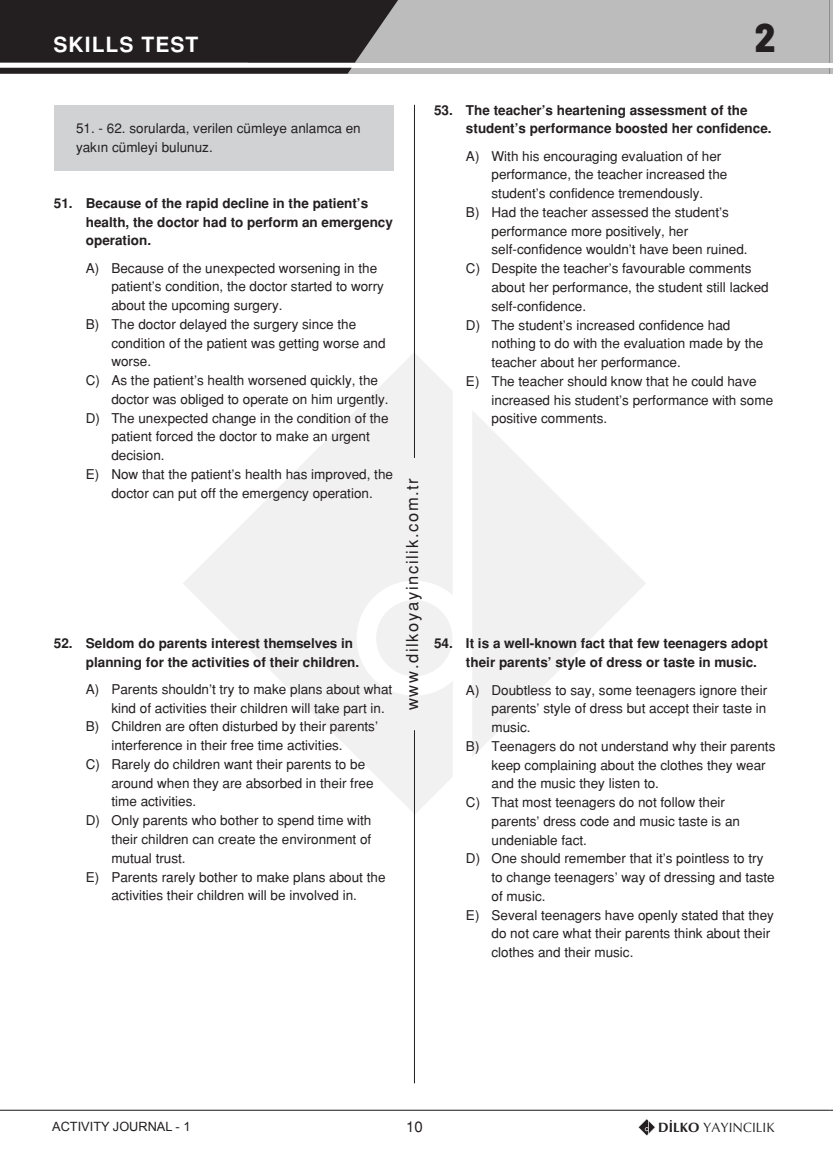
<style>
.page{position:relative;width:833px;height:1171px;background:#fff}
.page>*{position:absolute;margin:0;border:0;box-sizing:border-box;transform-origin:0 0}
.t1{font:800 semi-condensed 40.2px "Barlow";color:#231f20}
.t2{font:700 21px "Helvetica Tr";letter-spacing:.05em;color:#fff}
.t3{font:16.5px "Helvetica Tr";letter-spacing:.1em;color:#231f20}
.t4{font:15px "Helvetica Tr";color:#231f20}
.CEVAP_UZUN{font:13.5px/18.8px "Helvetica Tr";color:#231f20}
.SORU{font:700 13.5px/18.8px "Helvetica Tr";color:#231f20}
.t5{font:13.5px "Optima Tr";color:#231f20}
.t6{font:12.75px "Arial";color:#231f20}
.s1{font-family:"Optima Bold Tr"}
</style>
<div class="page">
<svg style="left:183px;top:352px;width:463px;height:462px"></svg>
<hr style="left:414px;top:105px;width:1px;height:353px;background:#231f20">
<hr style="left:414px;top:730px;width:1px;height:353px;background:#231f20">
<svg style="left:829px;top:68px;width:3px;height:6px"></svg>
<div style="left:0;top:68px;width:829px;height:6px;background:#bdbcbc"></div>
<hr style="left:829px;top:0;width:3px;height:63px;background:#231f20">
<svg style="left:638px;top:1119px;width:17px;height:16px"></svg>
<div style="left:247px;top:0;width:582px;height:63px;background:#bdbcbc"></div>
<hr style="left:0;top:1109px;width:829px;height:1px;background:#231f20">
<div style="left:54px;top:105px;width:339px;height:65px;background:#d1d2d4"></div>
<svg style="left:0;top:0;width:398px;height:74px;background:#3b3738"></svg>
<p class="t2" style="left:53px;top:32px;width:146px">SKILLS TEST</p>
<p class="t1" style="left:754px;top:9px;width:22px">2</p>
<p class="CEVAP_UZUN" style="left:76px;top:119px;width:286px">51. - 62. sorularda, verilen cümleye anlamca en yakın cümleyi bulunuz.</p>
<p class="SORU" style="left:86px;top:193px;width:308px;text-indent:-32px">51. Because of the rapid decline in the patient’s health, the doctor had to perform an emergency operation.</p>
<p class="CEVAP_UZUN" style="left:111px;top:258px;width:274px;text-indent:-26px">A) Because of the unexpected worsening in the patient’s condition, the doctor started to worry about the upcoming surgery.</p>
<p class="CEVAP_UZUN" style="left:111px;top:314px;width:275px;text-indent:-26px">B) The doctor delayed the surgery since the condition of the patient was getting worse and worse.</p>
<p class="CEVAP_UZUN" style="left:111px;top:371px;width:278px;text-indent:-26px">C) As the patient’s health worsened quickly, the doctor was obliged to operate on him urgently.</p>
<p class="CEVAP_UZUN" style="left:111px;top:408px;width:278px;text-indent:-26px">D) The unexpected change in the condition of the patient forced the doctor to make an urgent decision.</p>
<p class="CEVAP_UZUN" style="left:86px;top:464px;width:308px;text-align:center">E) Now that the patient’s health has improved, the doctor can put off the emergency operation.</p>
<p class="SORU" style="left:86px;top:633px;width:275px;text-indent:-32px">52. Seldom do parents interest themselves in planning for the activities of their children.</p>
<p class="CEVAP_UZUN" style="left:111px;top:679px;width:282px;text-indent:-26px">A) Parents shouldn’t try to make plans about what kind of activities their children will take part in.</p>
<p class="CEVAP_UZUN" style="left:111px;top:717px;width:268px;text-indent:-26px">B) Children are often disturbed by their parents’ interference in their free time activities.</p>
<p class="CEVAP_UZUN" style="left:111px;top:754px;width:263px;text-indent:-26px">C) Rarely do children want their parents to be around when they are absorbed in their free time activities.</p>
<p class="CEVAP_UZUN" style="left:111px;top:810px;width:261px;text-align:justify;text-indent:-26px">D) Only parents who bother to spend time with their children can create the environment of mutual trust.</p>
<p class="CEVAP_UZUN" style="left:86px;top:867px;width:301px;text-align:center">E) Parents rarely bother to make plans about the activities their children will be involved in.</p>
<p class="SORU" style="left:465px;top:100px;width:307px;text-indent:-32px">53. The teacher’s heartening assessment of the student’s performance boosted her confidence.</p>
<p class="CEVAP_UZUN" style="left:491px;top:146px;width:237px;text-indent:-26px">A) With his encouraging evaluation of her performance, the teacher increased the student’s confidence tremendously.</p>
<p class="CEVAP_UZUN" style="left:491px;top:203px;width:257px;text-indent:-26px">B) Had the teacher assessed the student’s performance more positively, her self-confidence wouldn’t have been ruined.</p>
<p class="CEVAP_UZUN" style="left:491px;top:259px;width:278px;text-indent:-26px">C) Despite the teacher’s favourable comments about her performance, the student still lacked self-confidence.</p>
<p class="CEVAP_UZUN" style="left:491px;top:315px;width:273px;text-indent:-26px">D) The student’s increased confidence had nothing to do with the evaluation made by the teacher about her performance.</p>
<p class="CEVAP_UZUN" style="left:491px;top:371px;width:283px;text-indent:-26px">E) The teacher should know that he could have increased his student’s performance with some positive comments.</p>
<p class="t3" style="left:402px;top:710px;width:233px;rotate:-90deg">www.dilkoyayincilik.com.tr</p>
<p class="SORU" style="left:465px;top:634px;width:303px;text-indent:-32px">54. It is a well-known fact that few teenagers adopt their parents’ style of dress or taste in music.</p>
<p class="CEVAP_UZUN" style="left:491px;top:680px;width:277px;text-align:justify;text-indent:-26px">A) Doubtless to say, some teenagers ignore their parents’ style of dress but accept their taste in music.</p>
<p class="CEVAP_UZUN" style="left:491px;top:736px;width:285px;text-indent:-26px">B) Teenagers do not understand why their parents keep complaining about the clothes they wear and the music they listen to.</p>
<p class="CEVAP_UZUN" style="left:491px;top:792px;width:250px;text-indent:-26px">C) That most teenagers do not follow their parents’ dress code and music taste is an undeniable fact.</p>
<p class="CEVAP_UZUN" style="left:491px;top:849px;width:284px;text-indent:-26px">D) One should remember that it’s pointless to try to change teenagers’ way of dressing and taste of music.</p>
<p class="CEVAP_UZUN" style="left:491px;top:905px;width:284px;text-indent:-26px">E) Several teenagers have openly stated that they do not care what their parents think about their clothes and their music.</p>
<p class="t6" style="left:52px;top:1118px;width:140px">ACTIVITY JOURNAL - 1</p>
<p class="t4" style="left:406px;top:1117px;width:18px">10</p>
<p class="t5" style="left:657px;top:1119px;width:118px"><span class="s1">DİLKO</span> YAYINCILIK</p>
</div>
